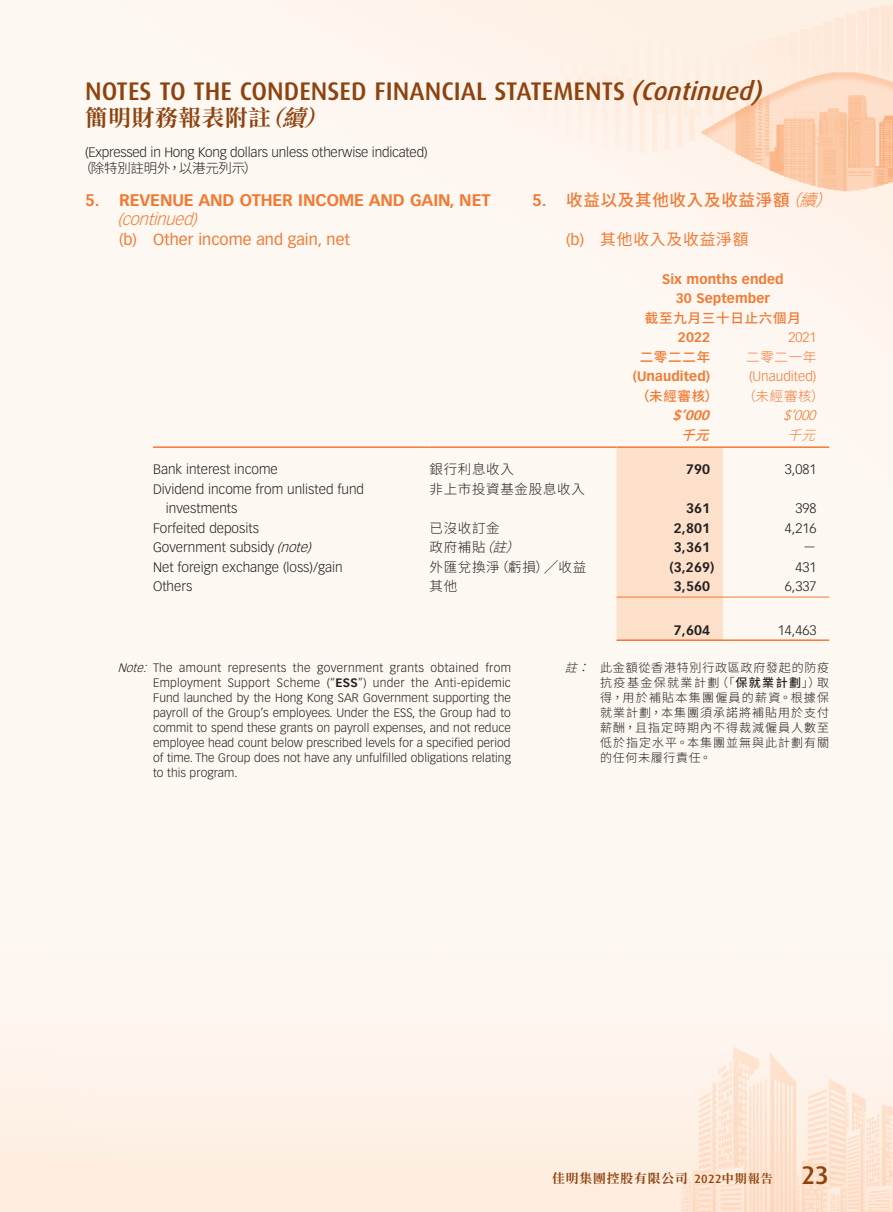
<style>
.page{position:relative;width:893px;height:1212px;background:#fff}
.page>*{position:absolute;margin:0;border:0;box-sizing:border-box;transform-origin:0 0}
.t1{font:500 25.5px "Dax";color:#8e430f}
.t2{font:700 22.5px "Source Han Serif TC";letter-spacing:.035em;color:#8e430f}
.Heading_1{font:700 16.5px/19.5px "Vectora LT Std";letter-spacing:-.005em;color:#f37932}
.C_Heading_1{font:500 16.5px "Source Han Sans TC";letter-spacing:.045em;color:#f37932}
.Heading_2{font:15.75px "Vectora LT Std";letter-spacing:.005em;color:#f37932}
.C_Heading_2{font:15.75px "Source Han Sans TC";letter-spacing:.055em;color:#f37932}
.Body_Text{font:300 13.5px/19.5px "Vectora LT Std";color:#231f20}
.Body_Text-2{font:300 13.5px "Source Han Sans TC";letter-spacing:.05em;color:#231f20}
.Body_Text-3{font:700 13.5px "Vectora LT Std";letter-spacing:.005em;color:#f37932}
.Body_Text-4{font:700 13.5px "Vectora LT Std";letter-spacing:.005em;color:#231f20}
.Body_Text-5{font:500 13.5px "Source Han Sans TC";letter-spacing:.055em;color:#f37932}
.Body_Text-6{font:300 13.5px "Vectora LT Std";color:#f37932}
.Body_Text-7{font:300 13.5px "Source Han Sans TC";letter-spacing:-.02em;color:#231f20}
.Body_Text-8{font:300 13.5px "Source Han Sans TC";letter-spacing:.05em;color:#f37932}
.Body_Text-9{font:italic 700 13.5px "Vectora LT Std";color:#f37932}
.Body_Text-10{font:italic 300 13.5px "Vectora LT Std";color:#f37932}
.Body_Text-11{font:italic 500 13.5px "Source Han Sans TC";color:#f37932}
.Body_Text-12{font:italic 300 13.5px "Source Han Sans TC";color:#f37932}
.t3{font:700 12.75px "Source Han Serif TC";letter-spacing:.07em;color:#8e430f}
.Notes{font:300 12px/15px "Vectora LT Std";letter-spacing:.005em;color:#231f20;text-align:justify}
.C_Notes{font:300 12px/15px "Source Han Sans TC";letter-spacing:.085em;color:#231f20;text-align:justify}
.s1{font-style:italic}
.s2{font-family:"Vectora LT Std";font-weight:700}
.s3{font-weight:300;font-style:italic}
.s4{font-family:"Vectora LT Std"}
.s5{font-weight:700}
.s6{font-weight:500}
.s7{font-family:"Dax";font-weight:500;font-size:12px}
.s8{font-size:12px}
.s9{font-family:"Dax";font-weight:500;font-size:25.5px}
</style>
<div class="page">
<img style="left:0;top:0;width:893px;height:1212px">
<div style="left:617px;top:448px;width:106px;height:191px;background:#fde0ca"></div>
<hr style="left:153px;top:446px;width:276px;height:2px;background:#f37932">
<hr style="left:429px;top:446px;width:188px;height:2px;background:#f37932">
<hr style="left:617px;top:446px;width:106px;height:2px;background:#f37932">
<hr style="left:723px;top:446px;width:106px;height:2px;background:#f37932">
<hr style="left:617px;top:597px;width:106px;height:1px;background:#f37932">
<hr style="left:723px;top:597px;width:106px;height:1px;background:#f37932">
<hr style="left:617px;top:639px;width:106px;height:2px;background:#f37932">
<hr style="left:723px;top:639px;width:106px;height:2px;background:#f37932">
<h1 class="t1" style="left:85px;top:77px;width:685px">NOTES TO THE CONDENSED FINANCIAL STATEMENTS <span class="s1">(Continued)</span></h1>
<h2 class="t2" style="left:85px;top:105px;width:260px">簡明財務報表附註<span class="s1">（續）</span></h2>
<p class="Body_Text" style="left:85px;top:143px;width:344px">(Expressed in Hong Kong dollars unless otherwise indicated)</p>
<p class="Body_Text-7" style="left:79px;top:161px;width:180px">（除特別註明外，以港元列示）</p>
<p class="C_Heading_1" style="left:532px;top:191px;width:314px"><span class="s2">5.</span> 收益以及其他收入及收益淨額<span class="s3">（續）</span></p>
<p class="C_Heading_2" style="left:566px;top:230px;width:184px"><span class="s4">(b)</span> 其他收入及收益淨額</p>
<p class="Heading_1" style="left:117px;top:190px;width:375px;text-indent:-32px">5. REVENUE AND OTHER INCOME AND GAIN, NET <span class="s3">(continued)</span></p>
<p class="Heading_2" style="left:119px;top:230px;width:232px">(b) Other income and gain, net</p>
<p class="Body_Text-3" style="left:662px;top:271px;width:123px">Six months ended</p>
<p class="Body_Text-3" style="left:676px;top:290px;width:96px">30 September</p>
<p class="Body_Text-5" style="left:645px;top:310px;width:157px">截至九月三十日止六個月</p>
<p class="Body_Text-3" style="left:678px;top:329px;width:34px">2022</p>
<p class="Body_Text-6" style="left:788px;top:330px;width:30px">2021</p>
<p class="Body_Text-5" style="left:640px;top:349px;width:72px">二零二二年</p>
<p class="Body_Text-8" style="left:746px;top:349px;width:72px">二零二一年</p>
<p class="Body_Text-3" style="left:633px;top:368px;width:79px">(Unaudited)</p>
<p class="Body_Text-6" style="left:749px;top:369px;width:69px">(Unaudited)</p>
<p class="Body_Text-5" style="left:636px;top:388px;width:84px">（未經審核）</p>
<p class="Body_Text-8" style="left:743px;top:388px;width:84px">（未經審核）</p>
<p class="Body_Text-9" style="left:672px;top:407px;width:42px">$’000</p>
<p class="Body_Text-10" style="left:783px;top:408px;width:37px">$’000</p>
<p class="Body_Text-11" style="left:681px;top:427px;width:40px">千元</p>
<p class="Body_Text-12" style="left:787px;top:427px;width:40px">千元</p>
<p class="Body_Text" style="left:153px;top:460px;width:126px">Bank interest income</p>
<p class="Body_Text-2" style="left:429px;top:462px;width:86px">銀行利息收入</p>
<p class="Body_Text-4" style="left:686px;top:461px;width:26px">790</p>
<p class="Body_Text" style="left:785px;top:460px;width:33px">3,081</p>
<p class="Body_Text" style="left:166px;top:479px;width:200px;text-indent:-13px">Dividend income from unlisted fund investments</p>
<p class="Body_Text-2" style="left:429px;top:481px;width:157px">非上市投資基金股息收入</p>
<p class="Body_Text-4" style="left:686px;top:500px;width:26px">361</p>
<p class="Body_Text" style="left:795px;top:499px;width:23px">398</p>
<p class="Body_Text" style="left:153px;top:518px;width:107px">Forfeited deposits</p>
<p class="Body_Text-2" style="left:429px;top:520px;width:72px">已沒收訂金</p>
<p class="Body_Text-4" style="left:674px;top:520px;width:38px">2,801</p>
<p class="Body_Text" style="left:785px;top:518px;width:33px">4,216</p>
<p class="Body_Text" style="left:153px;top:538px;width:163px">Government subsidy <span class="s1">(note)</span></p>
<p class="Body_Text-2" style="left:429px;top:540px;width:102px">政府補貼<span class="s1">（註）</span></p>
<p class="Body_Text-4" style="left:674px;top:539px;width:38px">3,361</p>
<p class="Body_Text-2" style="left:803px;top:540px;width:15px">－</p>
<p class="Body_Text" style="left:153px;top:557px;width:191px">Net foreign exchange (loss)/gain</p>
<p class="Body_Text-2" style="left:429px;top:559px;width:158px">外匯兌換淨（虧損）╱收益</p>
<p class="Body_Text-4" style="left:669px;top:559px;width:46px">(3,269)</p>
<p class="Body_Text" style="left:795px;top:557px;width:23px">431</p>
<p class="Body_Text" style="left:153px;top:577px;width:41px">Others</p>
<p class="Body_Text-2" style="left:429px;top:579px;width:29px">其他</p>
<p class="Body_Text-4" style="left:674px;top:578px;width:38px">3,560</p>
<p class="Body_Text" style="left:785px;top:577px;width:33px">6,337</p>
<p class="Body_Text-4" style="left:674px;top:622px;width:38px">7,604</p>
<p class="Body_Text" style="left:778px;top:620px;width:40px">14,463</p>
<p class="Notes" style="left:153px;top:661px;width:359px;text-indent:-35px"><span class="s1">Note:</span> The amount represents the government grants obtained from Employment Support Scheme (“<span class="s5">ESS</span>”) under the Anti-epidemic Fund launched by the Hong Kong SAR Government supporting the payroll of the Group’s employees. Under the ESS, the Group had to commit to spend these grants on payroll expenses, and not reduce employee head count below prescribed levels for a specified period of time. The Group does not have any unfulfilled obligations relating to this program.</p>
<p class="C_Notes" style="left:600px;top:660px;width:231px;text-indent:-35px"><span class="s1">註：</span>此金額從香港特別行政區政府發起的防疫抗疫基金保就業計劃（「<span class="s6">保就業計劃</span>」）取得，用於補貼本集團僱員的薪資。根據保就業計劃，本集團須承諾將補貼用於支付薪酬，且指定時期內不得裁減僱員人數至低於指定水平。本集團並無與此計劃有關的任何未履行責任。</p>
<p class="t3" style="left:552px;top:1171px;width:279px">佳明集團控股有限公司 <span class="s7">2022</span><span class="s8">中期報告</span> <span class="s9">23</span></p>
</div>
